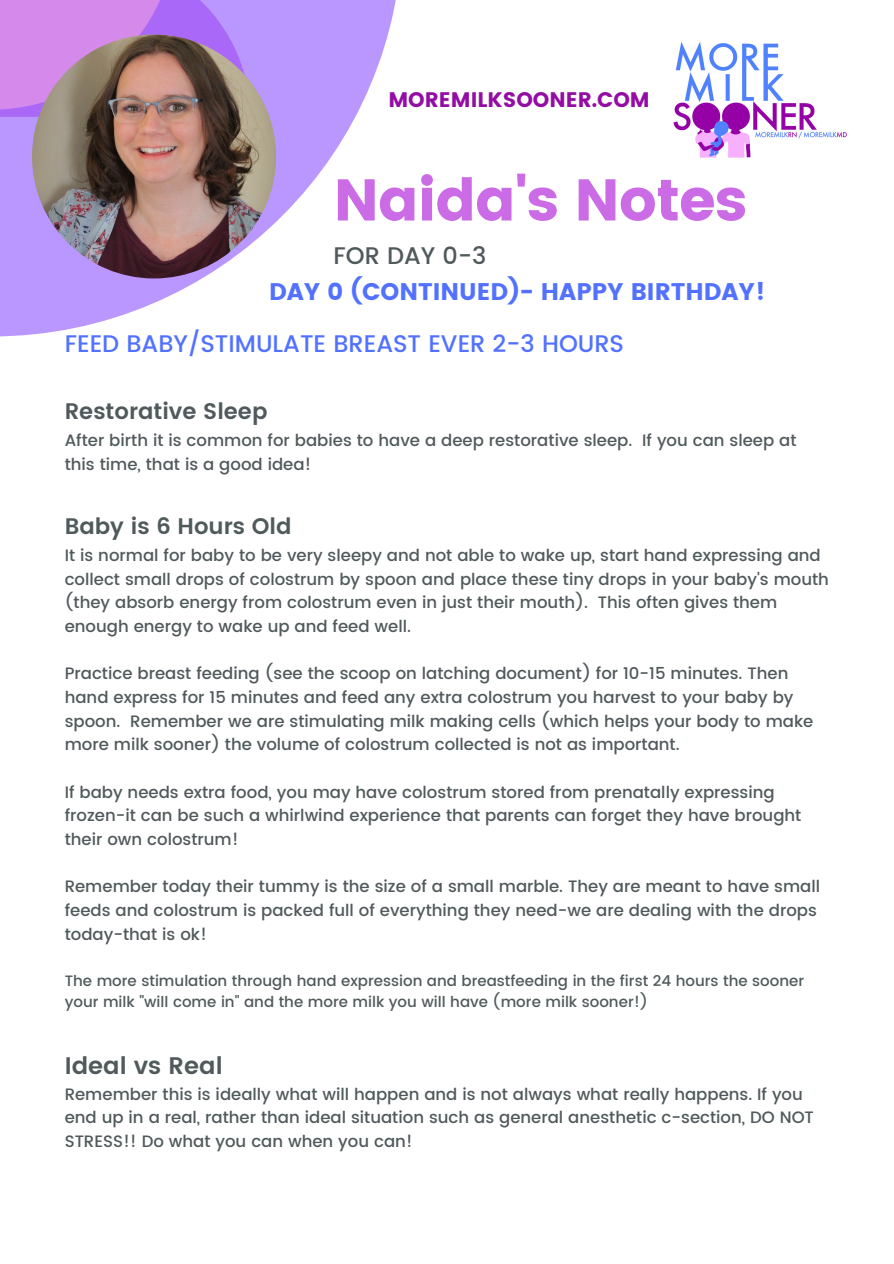
<style>
.page{position:relative;width:894px;height:1264px;background:#fff}
.page>*{position:absolute;margin:0;border:0;box-sizing:border-box;transform-origin:0 0}
.t1{font:58.5px "Poppins";letter-spacing:-.02em;color:#cb6ce6}
.t2{font:500 24px "Poppins";color:#5271ff}
.t3{font:24px "Poppins";color:#5271ff}
.t4{font:600 24px "Poppins";color:#50595b}
.t5{font:500 24px "Poppins";color:#50595b}
.t6{font:600 22.5px "Poppins";color:#50595b}
.t7{font:21px "Poppins";color:#930da4}
.t8{font:500 16.5px/23.7px "Poppins";color:#50595b}
.t9{font:500 15px/21.5px "Poppins";color:#50595b}
</style>
<div class="page">
<svg style="left:0;top:0;width:396px;height:336px"></svg>
<img style="left:32px;top:35px;width:244px;height:243px;border-radius:50%">
<img style="left:673px;top:42px;width:174px;height:116px">
<p class="t7" style="left:388px;top:88px;width:263px">MOREMILKSOONER.COM</p>
<p class="t1" style="left:333px;top:166px;width:415px">Naida's Notes</p>
<p class="t5" style="left:333px;top:241px;width:154px">FOR DAY 0-3</p>
<p class="t3" style="left:269px;top:277px;width:497px">DAY 0 (CONTINUED)- HAPPY BIRTHDAY!</p>
<p class="t2" style="left:65px;top:330px;width:560px">FEED BABY/STIMULATE BREAST EVER 2-3 HOURS</p>
<p class="t6" style="left:65px;top:398px;width:204px">Restorative Sleep</p>
<p class="t8" style="left:65px;top:428px;width:733px">After birth it is common for babies to have a deep restorative sleep. If you can sleep at this time, that is a good idea!</p>
<p class="t6" style="left:65px;top:513px;width:228px">Baby is 6 Hours Old</p>
<p class="t8" style="left:65px;top:543px;width:765px">It is normal for baby to be very sleepy and not able to wake up, start hand expressing and collect small drops of colostrum by spoon and place these tiny drops in your baby's mouth (they absorb energy from colostrum even in just their mouth). This often gives them enough energy to wake up and feed well.</p>
<p class="t8" style="left:65px;top:661px;width:750px">Practice breast feeding (see the scoop on latching document) for 10-15 minutes. Then hand express for 15 minutes and feed any extra colostrum you harvest to your baby by spoon. Remember we are stimulating milk making cells (which helps your body to make more milk sooner) the volume of colostrum collected is not as important.</p>
<p class="t8" style="left:65px;top:780px;width:738px">If baby needs extra food, you may have colostrum stored from prenatally expressing frozen-it can be such a whirlwind experience that parents can forget they have brought their own colostrum!</p>
<p class="t8" style="left:65px;top:874px;width:756px">Remember today their tummy is the size of a small marble. They are meant to have small feeds and colostrum is packed full of everything they need-we are dealing with the drops today-that is ok!</p>
<p class="t9" style="left:65px;top:969px;width:740px">The more stimulation through hand expression and breastfeeding in the first 24 hours the sooner your milk "will come in" and the more milk you will have (more milk sooner!)</p>
<p class="t4" style="left:65px;top:1051px;width:159px">Ideal vs Real</p>
<p class="t8" style="left:65px;top:1081px;width:750px">Remember this is ideally what will happen and is not always what really happens. If you end up in a real, rather than ideal situation such as general anesthetic c-section, DO NOT<br>STRESS!! Do what you can when you can!</p>
</div>
